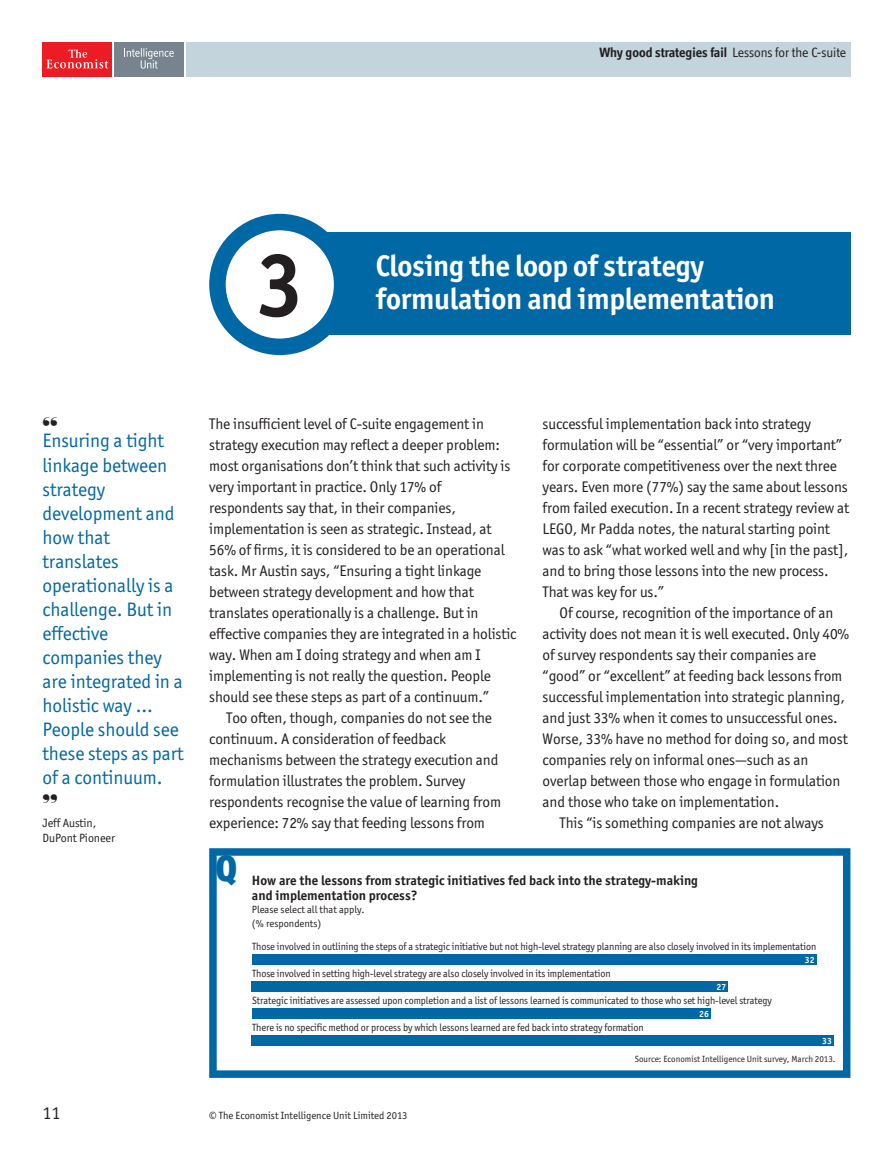
<style>
.page{position:relative;width:893px;height:1149px;background:#fff}
.page>*{position:absolute;margin:0;border:0;box-sizing:border-box;transform-origin:0 0}
.t1{font:700 90px "Officina San ITC";color:#231f20}
.t2{font:900 36px "Officina Display";color:#0068a5}
.t3{font:700 30px "Officina San ITC";letter-spacing:-.01em;color:#fff}
.t4{font:19.5px/24px "Officina San ITC";letter-spacing:-.005em;color:#0068a5}
.t5{font:18px "Officina San ITC";color:#231f20}
.t6{font:15.3px/21px "Officina San ITC";letter-spacing:-.01em;color:#231f20}
.t7{font:700 13.5px/15px "Officina San ITC";color:#231f20}
.t8{font:700 13.5px "Officina Display";color:#231f20}
.t9{font:12px/15px "Officina San ITC";letter-spacing:-.005em;color:#231f20}
.t10{font:10.5px/13.5px "Officina San ITC";letter-spacing:-.01em;color:#231f20}
.t11{font:9px "Officina San ITC";color:#231f20}
.t12{font:700 9px "Officina San ITC";color:#fff}
.s1{font-weight:400}
</style>
<div class="page">
<div style="left:43px;top:43px;width:69px;height:34px;background:#ed1c24"></div>
<svg style="left:46px;top:49px;width:62px;height:19px"></svg>
<div style="left:114px;top:43px;width:70px;height:34px;background:#77848f"></div>
<svg style="left:124px;top:48px;width:50px;height:21px"></svg>
<div style="left:186px;top:43px;width:664px;height:34px;background:#c3d4dd"></div>
<div style="left:286px;top:233px;width:564px;height:102px;background:#0068a5"></div>
<svg style="left:217px;top:222px;width:125px;height:125px"></svg>
<div style="left:209px;top:214px;width:141px;height:141px;border:16px solid #0068a5;border-radius:50%"></div>
<svg style="left:209px;top:848px;width:641px;height:229px"></svg>
<div style="left:252px;top:953px;width:564px;height:11px;background:#0068a5"></div>
<div style="left:252px;top:980px;width:476px;height:11px;background:#0068a5"></div>
<div style="left:252px;top:1007px;width:459px;height:11px;background:#0068a5"></div>
<div style="left:252px;top:1035px;width:582px;height:10px;background:#0068a5"></div>
<p class="t8" style="left:599px;top:46px;width:248px">Why good strategies fail <span class="s1">Lessons for the C-suite</span></p>
<h1 class="t1" style="left:256px;top:242px;width:50px">3</h1>
<h3 class="t3" style="left:376px;top:251px;width:330px">Closing the loop of strategy</h3>
<h3 class="t3" style="left:376px;top:284px;width:401px">formulation and implementation</h3>
<p class="t4" style="left:43px;top:429px;width:143px">Ensuring a tight linkage between strategy development and how that translates operationally is a challenge. But in effective companies they are integrated in a holistic way ...<br>People should see these steps as part of a continuum.</p>
<p class="t9" style="left:43px;top:815px;width:74px">Jeff Austin,<br>DuPont Pioneer</p>
<p class="t6" style="left:209px;top:413px;width:276px">The insufficient level of C-suite engagement in</p>
<p class="t6" style="left:209px;top:434px;width:292px">strategy execution may reflect a deeper problem:</p>
<p class="t6" style="left:209px;top:455px;width:303px">most organisations don’t think that such activity is</p>
<p class="t6" style="left:209px;top:476px;width:234px">very important in practice. Only 17% of</p>
<p class="t6" style="left:209px;top:497px;width:248px">respondents say that, in their companies,</p>
<p class="t6" style="left:209px;top:518px;width:284px">implementation is seen as strategic. Instead, at</p>
<p class="t6" style="left:209px;top:539px;width:297px">56% of firms, it is considered to be an operational</p>
<p class="t6" style="left:209px;top:560px;width:274px">task. Mr Austin says, “Ensuring a tight linkage</p>
<p class="t6" style="left:209px;top:581px;width:266px">between strategy development and how that</p>
<p class="t6" style="left:209px;top:602px;width:271px">translates operationally is a challenge. But in</p>
<p class="t6" style="left:209px;top:623px;width:309px">effective companies they are integrated in a holistic</p>
<p class="t6" style="left:209px;top:644px;width:273px">way. When am I doing strategy and when am I</p>
<p class="t6" style="left:209px;top:665px;width:283px">implementing is not really the question. People</p>
<p class="t6" style="left:209px;top:686px;width:281px">should see these steps as part of a continuum.”</p>
<p class="t6" style="left:226px;top:707px;width:267px">Too often, though, companies do not see the</p>
<p class="t6" style="left:209px;top:728px;width:238px">continuum. A consideration of feedback</p>
<p class="t6" style="left:209px;top:749px;width:291px">mechanisms between the strategy execution and</p>
<p class="t6" style="left:209px;top:770px;width:258px">formulation illustrates the problem. Survey</p>
<p class="t6" style="left:209px;top:791px;width:293px">respondents recognise the value of learning from</p>
<p class="t6" style="left:209px;top:812px;width:277px">experience: 72% say that feeding lessons from</p>
<p class="t6" style="left:543px;top:413px;width:308px">successful implementation back into strategy formulation will be “essential” or “very important” for corporate competitiveness over the next three years. Even more (77%) say the same about lessons from failed execution. In a recent strategy review at LEGO, Mr Padda notes, the natural starting point was to ask “what worked well and why [in the past], and to bring those lessons into the new process.<br>That was key for us.”</p>
<p class="t6" style="left:560px;top:602px;width:275px">Of course, recognition of the importance of an</p>
<p class="t6" style="left:543px;top:623px;width:308px">activity does not mean it is well executed. Only 40%</p>
<p class="t6" style="left:543px;top:644px;width:275px">of survey respondents say their companies are</p>
<p class="t6" style="left:543px;top:665px;width:301px">“good” or “excellent” at feeding back lessons from</p>
<p class="t6" style="left:543px;top:686px;width:304px">successful implementation into strategic planning,</p>
<p class="t6" style="left:543px;top:707px;width:297px">and just 33% when it comes to unsuccessful ones.</p>
<p class="t6" style="left:543px;top:728px;width:307px">Worse, 33% have no method for doing so, and most</p>
<p class="t6" style="left:543px;top:749px;width:267px">companies rely on informal ones—such as an</p>
<p class="t6" style="left:543px;top:770px;width:299px">overlap between those who engage in formulation</p>
<p class="t6" style="left:543px;top:791px;width:238px">and those who take on implementation.</p>
<p class="t6" style="left:560px;top:812px;width:266px">This “is something companies are not always</p>
<p class="t2" style="left:216px;top:851px;width:23px">Q</p>
<p class="t7" style="left:252px;top:873px;width:448px">How are the lessons from strategic initiatives fed back into the strategy-making and implementation process?</p>
<p class="t10" style="left:252px;top:903px;width:114px">Please select all that apply. (% respondents)</p>
<p class="t10" style="left:252px;top:940px;width:566px">Those involved in outlining the steps of a strategic initiative but not high-level strategy planning are also closely involved in its implementation</p>
<p class="t10" style="left:252px;top:967px;width:360px">Those involved in setting high-level strategy are also closely involved in its implementation</p>
<p class="t10" style="left:252px;top:994px;width:521px">Strategic initiatives are assessed upon completion and a list of lessons learned is communicated to those who set high-level strategy</p>
<p class="t10" style="left:252px;top:1021px;width:393px">There is no specific method or process by which lessons learned are fed back into strategy formation</p>
<p class="t12" style="left:805px;top:955px;width:11px">32</p>
<p class="t12" style="left:717px;top:982px;width:11px">27</p>
<p class="t12" style="left:699px;top:1009px;width:11px">26</p>
<p class="t12" style="left:822px;top:1036px;width:11px">33</p>
<p class="t11" style="left:635px;top:1053px;width:202px">Source: Economist Intelligence Unit survey, March 2013.</p>
<p class="t5" style="left:43px;top:1103px;width:19px">11</p>
<p class="t10" style="left:209px;top:1108px;width:200px">© The Economist Intelligence Unit Limited 2013</p>
</div>
